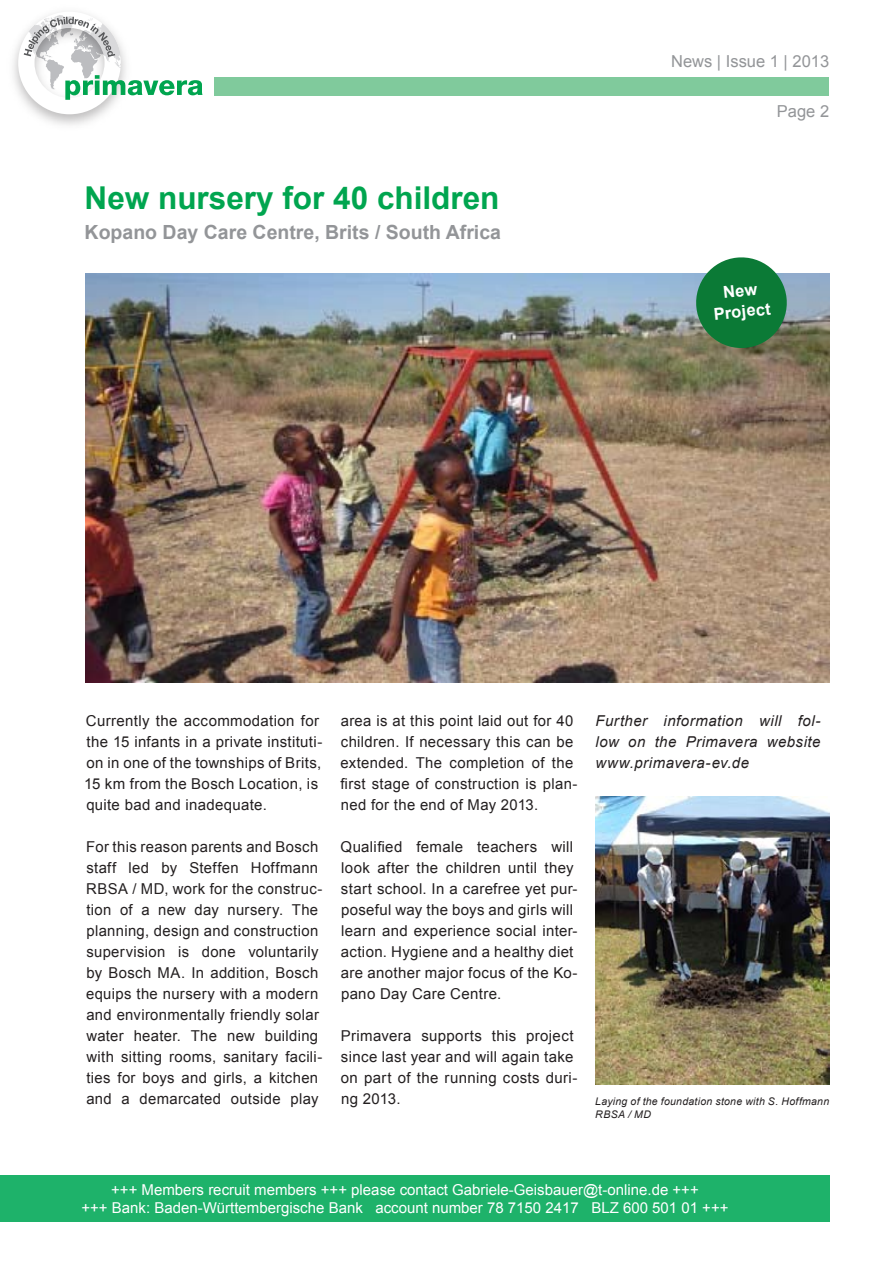
<style>
.page{position:relative;width:893px;height:1263px;background:#fff}
.page>*{position:absolute;margin:0;border:0;box-sizing:border-box;transform-origin:0 0}
.t1{font:700 31.5px "Arial";color:#00a54f}
.t2{font:700 19.5px "Arial";color:#939598}
.t3{font:16.5px "Arial";color:#939598}
.t4{font:700 16.5px/21px "Arial";color:#fff;text-align:center}
.t5{font:15px/21px "Arial";letter-spacing:.025em;color:#231f20}
.t6{font:15px/18px "Arial";color:#fff;text-align:center}
.t7{font:italic 15px/21px "Arial";letter-spacing:.03em;color:#231f20;text-align:justify}
.t8{font:italic 10.5px/13.5px "Arial";letter-spacing:.025em;color:#231f20}
</style>
<div class="page">
<div style="left:215px;top:77px;width:614px;height:19px;background:#80ca9c"></div>
<img style="left:596px;top:797px;width:233px;height:287px">
<img style="left:85px;top:274px;width:745px;height:409px">
<svg style="left:694px;top:257px;width:95px;height:93px;background:#358754"></svg>
<div style="left:0;top:1175px;width:829px;height:47px;background:#1eb26a"></div>
<svg style="left:18px;top:12px;width:185px;height:102px"></svg>
<h1 class="t1" style="left:85px;top:177px;width:416px">New nursery for 40 children</h1>
<h2 class="t2" style="left:85px;top:220px;width:418px">Kopano Day Care Centre, Brits / South Africa</h2>
<p class="t3" style="left:671px;top:50px;width:160px">News | Issue 1 | 2013</p>
<p class="t3" style="left:777px;top:100px;width:54px">Page 2</p>
<p class="t4" style="left:711px;top:283px;width:59px;rotate:-6deg">New<br>Project</p>
<p class="t5" style="left:84px;top:710px;width:240px">Currently the accommodation for the 15 infants in a private instituti&shy;on in one of the townships of Brits,<br>15 km from the Bosch Location, is quite bad and inadequate.</p>
<p class="t5" style="left:86px;top:836px;width:238px">For this reason parents and Bosch staff led by Steffen Hoffmann<br>RBSA / MD, work for the construc&shy;tion of a new day nursery. The planning, design and construction supervision is done voluntarily by Bosch MA. In addition, Bosch equips the nursery with a modern and environmentally friendly solar water heater. The new building with sitting rooms, sanitary facili&shy;ties for boys and girls, a kitchen and a demarcated outside play</p>
<p class="t5" style="left:341px;top:710px;width:238px">area is at this point laid out for 40 children. If necessary this can be extended. The completion of the first stage of construction is plan&shy;ned for the end of May 2013.</p>
<p class="t5" style="left:341px;top:836px;width:239px">Qualified female teachers will look after the children until they start school. In a carefree yet pur&shy;poseful way the boys and girls will learn and experience social inter&shy;action. Hygiene and a healthy diet are another major focus of the Ko&shy;pano Day Care Centre.</p>
<p class="t5" style="left:341px;top:1025px;width:238px">Primavera supports this project since last year and will again take on part of the running costs duri&shy;ng 2013.</p>
<p class="t7" style="left:596px;top:710px;width:227px">Further information will fol&shy;low on the Primavera website www.primavera-ev.de</p>
<p class="t8" style="left:595px;top:1094px;width:235px">Laying of the foundation stone with S. Hoffmann<br>RBSA / MD</p>
<p class="t6" style="left:81px;top:1181px;width:649px">+++ Members recruit members +++ please contact Gabriele-Geisbauer@t-online.de +++<br>+++ Bank: Baden-Württembergische Bank account number 78 7150 2417 BLZ 600 501 01 +++</p>
</div>
